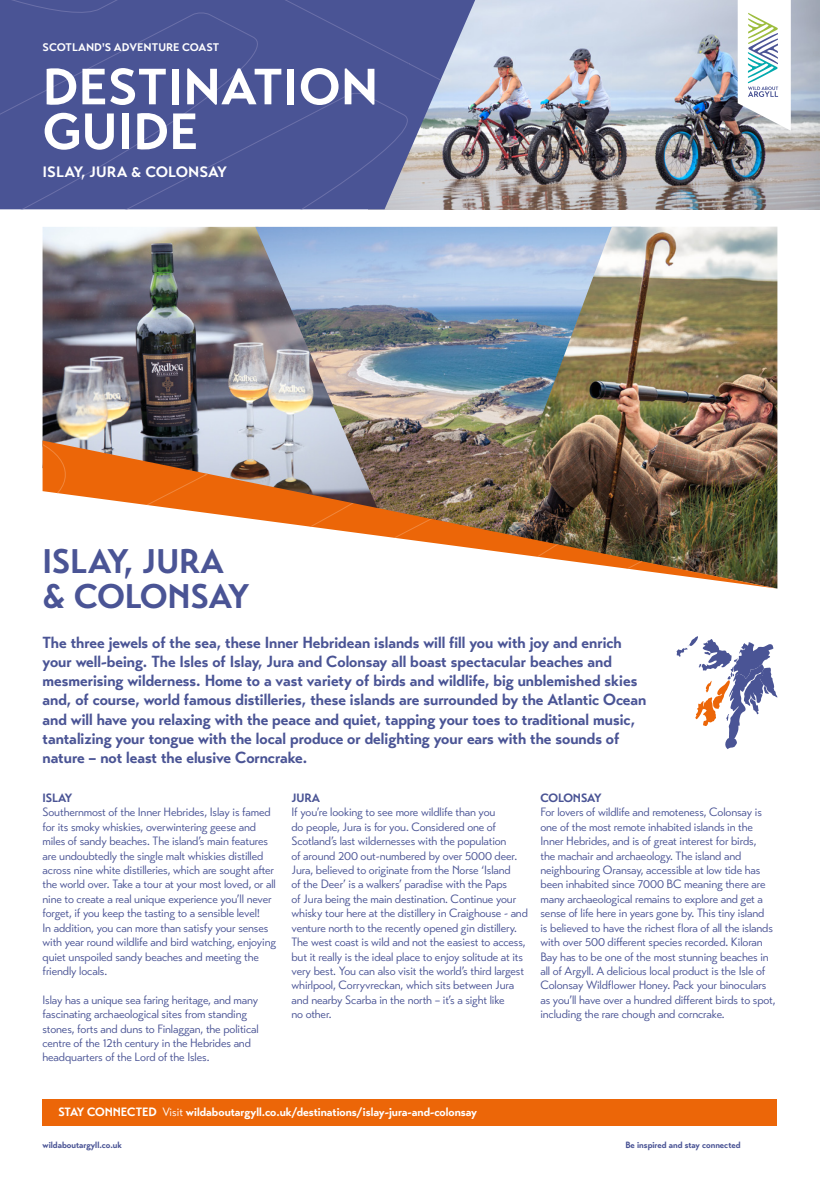
<style>
.page{position:relative;width:820px;height:1191px;background:#fff}
.page>*{position:absolute;margin:0;border:0;box-sizing:border-box;transform-origin:0 0}
.t1{font:700 50.6px/44.7px "Transat Text";color:#fff}
.t2{font:700 34px/35px "Transat";color:#4a5495}
.t3{font:700 16px/19.2px "Transat";color:#4a5495}
.t4{font:700 15px "Transat Text";color:#fff}
.t5{font:12px/14.4px "Transat Standard";letter-spacing:-.01em;color:#4a5495}
.t6{font:700 12px "Transat";color:#fff}
.t7{font:700 12px "Transat";letter-spacing:-.01em;color:#4a5495}
.t8{font:700 11px "Transat Text";color:#fff}
.t9{font:700 9px "Transat";color:#4a5495}
.s1{font-family:"Transat Standard";font-weight:400}
</style>
<div class="page">
<img style="left:475px;top:0;width:344px;height:209px">
<svg style="left:0;top:0;width:475px;height:209px;background:#555e99"></svg>
<img style="left:43px;top:227px;width:212px;height:213px">
<img style="left:255px;top:227px;width:243px;height:213px">
<div style="left:42px;top:1098px;width:735px;height:27px;background:#ec6608"></div>
<img style="left:498px;top:227px;width:279px;height:213px">
<img style="left:43px;top:440px;width:734px;height:148px">
<svg style="left:676px;top:636px;width:101px;height:113px"></svg>
<svg style="left:737px;top:0;width:53px;height:131px"></svg>
<p class="t8" style="left:43px;top:40px;width:178px">SCOTLAND'S ADVENTURE COAST</p>
<h1 class="t1" style="left:43px;top:64px;width:337px">DESTINATION<br>GUIDE</h1>
<p class="t4" style="left:43px;top:163px;width:186px">ISLAY, JURA &amp; COLONSAY</p>
<h2 class="t2" style="left:42px;top:544px;width:208px">ISLAY, JURA &amp; COLONSAY</h2>
<p class="t3" style="left:42px;top:632px;width:605px">The three jewels of the sea, these Inner Hebridean islands will fill you with joy and enrich your well-being. The Isles of Islay, Jura and Colonsay all boast spectacular beaches and mesmerising wilderness. Home to a vast variety of birds and wildlife, big unblemished skies and, of course, world famous distilleries, these islands are surrounded by the Atlantic Ocean and will have you relaxing with the peace and quiet, tapping your toes to traditional music, tantalizing your tongue with the local produce or delighting your ears with the sounds of nature – not least the elusive Corncrake.</p>
<p class="t7" style="left:42px;top:790px;width:31px">ISLAY</p>
<p class="t5" style="left:42px;top:805px;width:235px">Southernmost of the Inner Hebrides, Islay is famed for its smoky whiskies, overwintering geese and miles of sandy beaches. The island’s main features are undoubtedly the single malt whiskies distilled across nine white distilleries, which are sought after the world over. Take a tour at your most loved, or all nine to create a real unique experience you’ll never forget, if you keep the tasting to a sensible level!<br>In addition, you can more than satisfy your senses with year round wildlife and bird watching, enjoying quiet unspoiled sandy beaches and meeting the friendly locals.</p>
<p class="t5" style="left:42px;top:992px;width:218px">Islay has a unique sea faring heritage, and many fascinating archaeological sites from standing stones, forts and duns to Finlaggan, the political centre of the 12th century in the Hebrides and headquarters of the Lord of the Isles.</p>
<p class="t7" style="left:291px;top:790px;width:30px">JURA</p>
<p class="t5" style="left:291px;top:805px;width:238px">If you’re looking to see more wildlife than you<br>do people, Jura is for you. Considered one of Scotland’s last wildernesses with the population<br>of around 200 out-numbered by over 5000 deer.<br>Jura, believed to originate from the Norse ‘Island<br>of the Deer’ is a walkers’ paradise with the Paps<br>of Jura being the main destination. Continue your whisky tour here at the distillery in Craighouse - and venture north to the recently opened gin distillery.<br>The west coast is wild and not the easiest to access, but it really is the ideal place to enjoy solitude at its very best. You can also visit the world’s third largest whirlpool, Corryvreckan, which sits between Jura and nearby Scarba in the north – it’s a sight like<br>no other.</p>
<p class="t7" style="left:540px;top:790px;width:62px">COLONSAY</p>
<p class="t5" style="left:540px;top:805px;width:236px">For lovers of wildlife and remoteness, Colonsay is one of the most remote inhabited islands in the Inner Hebrides, and is of great interest for birds,<br>the machair and archaeology. The island and neighbouring Oransay, accessible at low tide has been inhabited since 7000 BC meaning there are many archaeological remains to explore and get a sense of life here in years gone by. This tiny island<br>is believed to have the richest flora of all the islands with over 500 different species recorded. Kiloran Bay has to be one of the most stunning beaches in all of Argyll. A delicious local product is the Isle of Colonsay Wildflower Honey. Pack your binoculars as you’ll have over a hundred different birds to spot, including the rare chough and corncrake.</p>
<p class="t6" style="left:58px;top:1104px;width:420px">STAY CONNECTED <span class="s1">Visit</span> wildaboutargyll.co.uk/destinations/islay-jura-and-colonsay</p>
<p class="t9" style="left:43px;top:1139px;width:81px">wildaboutargyll.co.uk</p>
<p class="t9" style="left:625px;top:1139px;width:117px">Be inspired and stay connected</p>
</div>
